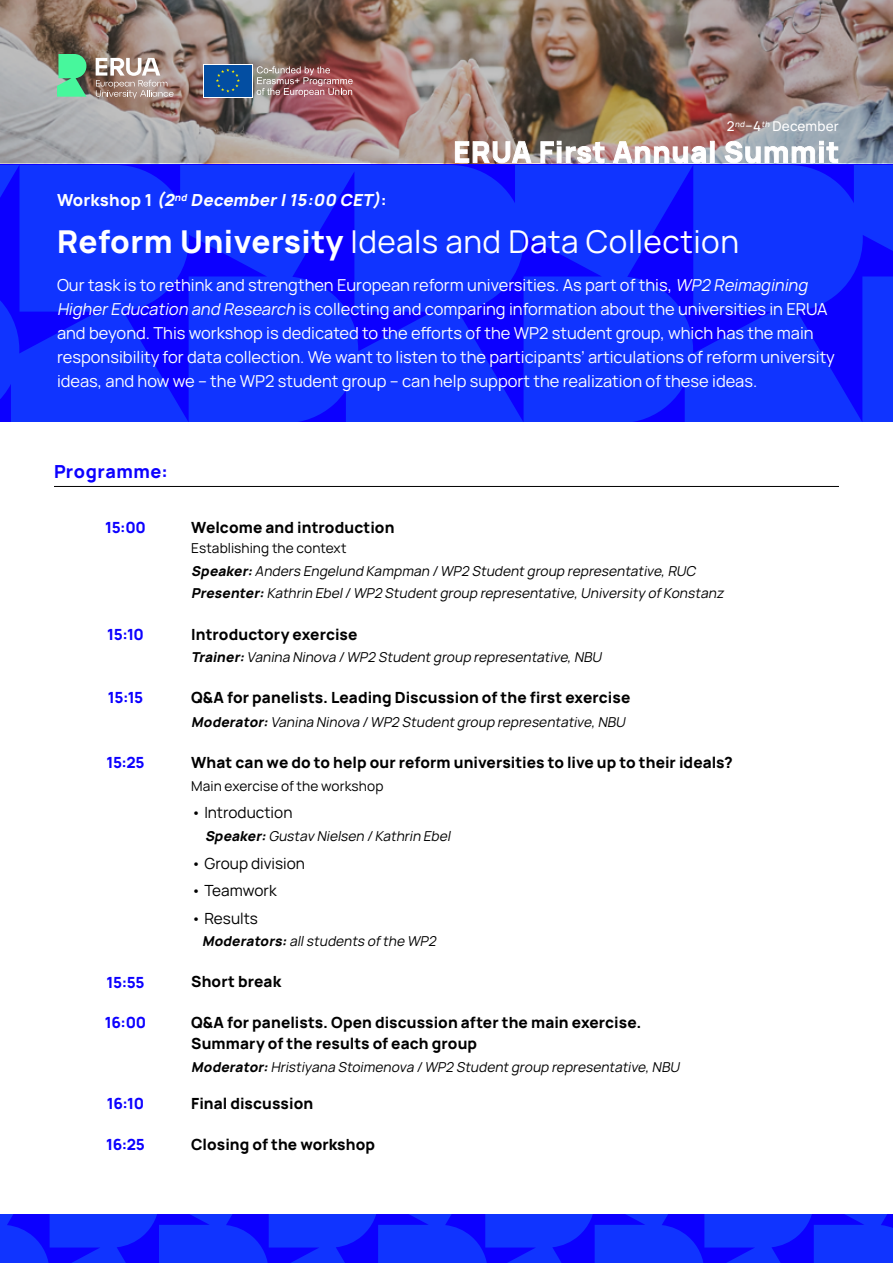
<style>
.page{position:relative;width:893px;height:1263px;background:#fff}
.page>*{position:absolute;margin:0;border:0;box-sizing:border-box;transform-origin:0 0}
.t1{font:31.5px "Manrope";letter-spacing:.015em;color:#fff}
.t2{font:800 18px "Manrope";letter-spacing:.03em;color:#0c00ff}
.t3{font:italic 800 16.65px "Manrope";color:#fff}
.t4{font:16.5px/24px "Manrope";color:#fff}
.t5{font:800 15.45px/20.9px "Manrope";letter-spacing:.005em;color:#000}
.t6{font:15.45px "Manrope";color:#000}
.t7{font:800 15.45px "Manrope";letter-spacing:-.03em;color:#0c00ff}
.t8{font:italic 13.65px/22.5px "Manrope";color:#000}
.t9{font:13.65px "Manrope";letter-spacing:.005em;color:#000}
.t10{font:500 13.5px "Manrope";letter-spacing:.015em;color:#fff}
.s1{font-style:italic}
.s2{font-style:normal}
.s3{font-weight:800}
</style>
<div class="page">
<svg style="left:0;top:1214px;width:893px;height:49px;background:#0e26ff"></svg>
<svg style="left:0;top:165px;width:893px;height:257px;background:#0f2bff"></svg>
<img style="left:0;top:0;width:893px;height:163px">
<img style="left:455px;top:140px;width:384px;height:24px">
<div style="left:203px;top:64px;width:50px;height:33px;background:#fff"></div>
<div style="left:204px;top:65px;width:48px;height:32px;background:#034ea2"></div>
<svg style="left:216px;top:68px;width:24px;height:24px"></svg>
<svg style="left:257px;top:66px;width:96px;height:31px;background:#a67677"></svg>
<svg style="left:57px;top:54px;width:29px;height:43px"></svg>
<svg style="left:96px;top:58px;width:78px;height:40px"></svg>
<hr style="left:54px;top:486px;width:785px;height:1px;background:#000">
<p class="t10" style="left:727px;top:116px;width:114px">2<sup>nd</sup><span class="s1">–</span>4<sup>th</sup> December</p>
<p class="t3" style="left:57px;top:186px;width:331px"><span class="s2">Wo r ks h o p 1</span> (2<sup>nd</sup> December|15:00 CET)<span class="s2">:</span></p>
<h1 class="t1" style="left:57px;top:218px;width:683px"><span class="s3">Reform University</span> Ideals and Data Collection</h1>
<p class="t4" style="left:57px;top:272px;width:779px">Our task is to rethink and strengthen European reform universities. As part of this, <span class="s1">WP2 Reimagining HigherEducation and Research</span> is collecting and comparing information about the universities in ERUA and beyond. This workshop is dedicated to the efforts of the WP2 student group, which has the main responsibility for data collection. We want to listen to the participants’ articulations of reform university ideas, and how we – the WP2 student group – can help support the realization of these ideas.</p>
<p class="t2" style="left:54px;top:456px;width:116px">Programme:</p>
<p class="t7" style="left:105px;top:514px;width:42px">15:00</p>
<p class="t7" style="left:107px;top:621px;width:38px">15:10</p>
<p class="t7" style="left:108px;top:684px;width:37px">15:15</p>
<p class="t7" style="left:107px;top:749px;width:40px">15:25</p>
<p class="t7" style="left:107px;top:969px;width:39px">15:55</p>
<p class="t7" style="left:105px;top:1009px;width:43px">16:00</p>
<p class="t7" style="left:107px;top:1090px;width:39px">16:10</p>
<p class="t7" style="left:106px;top:1131px;width:40px">16:25</p>
<p class="t5" style="left:191px;top:515px;width:205px">Welcome and introduction</p>
<p class="t8" style="left:191px;top:536px;width:537px"><span class="s2">Establishing the context<br></span><span class="s3">Speaker:</span>Anders Engelund Kampman /WP2 Studentgroup representative,RUC<br><span class="s3">Presenter:</span>Kathrin Ebel/WP2 Studentgroup representative,University ofKonstanz</p>
<p class="t5" style="left:191px;top:622px;width:168px">Introductory exercise</p>
<p class="t8" style="left:191px;top:645px;width:415px"><span class="s3">Trainer:</span>Vanina Ninova /WP2 Studentgroup representative,NBU</p>
<p class="t5" style="left:191px;top:686px;width:440px">Q&amp;A for panelists. Leading Discussion of the first exercise</p>
<p class="t8" style="left:191px;top:710px;width:439px"><span class="s3">Moderator:</span>Vanina Ninova /WP2 Studentgroup representative,NBU</p>
<p class="t5" style="left:191px;top:751px;width:543px">What can we do to help our reform universities to live up to their ideals?</p>
<p class="t9" style="left:191px;top:776px;width:194px">Main exercise of the workshop</p>
<p class="t6" style="left:191px;top:801px;width:103px">• Introduction</p>
<p class="t8" style="left:205px;top:824px;width:250px"><span class="s3">Speaker:</span>Gustav Nielsen /Kathrin Ebel</p>
<p class="t6" style="left:191px;top:851px;width:115px">• Group division</p>
<p class="t6" style="left:191px;top:879px;width:87px">• Teamwork</p>
<p class="t6" style="left:191px;top:906px;width:68px">• Results</p>
<p class="t8" style="left:202px;top:929px;width:239px"><span class="s3">Moderators:</span>allstudents ofthe WP2</p>
<p class="t5" style="left:191px;top:970px;width:91px">Short break</p>
<p class="t5" style="left:191px;top:1011px;width:452px">Q&amp;A for panelists. Open discussion after the main exercise.<br>Summary of the results of each group</p>
<p class="t8" style="left:191px;top:1055px;width:493px"><span class="s3">Moderator:</span> Hristiyana Stoimenova /WP2 Studentgroup representative,NBU</p>
<p class="t5" style="left:191px;top:1091px;width:123px">Final discussion</p>
<p class="t5" style="left:191px;top:1133px;width:185px">Closing of the workshop</p>
</div>
